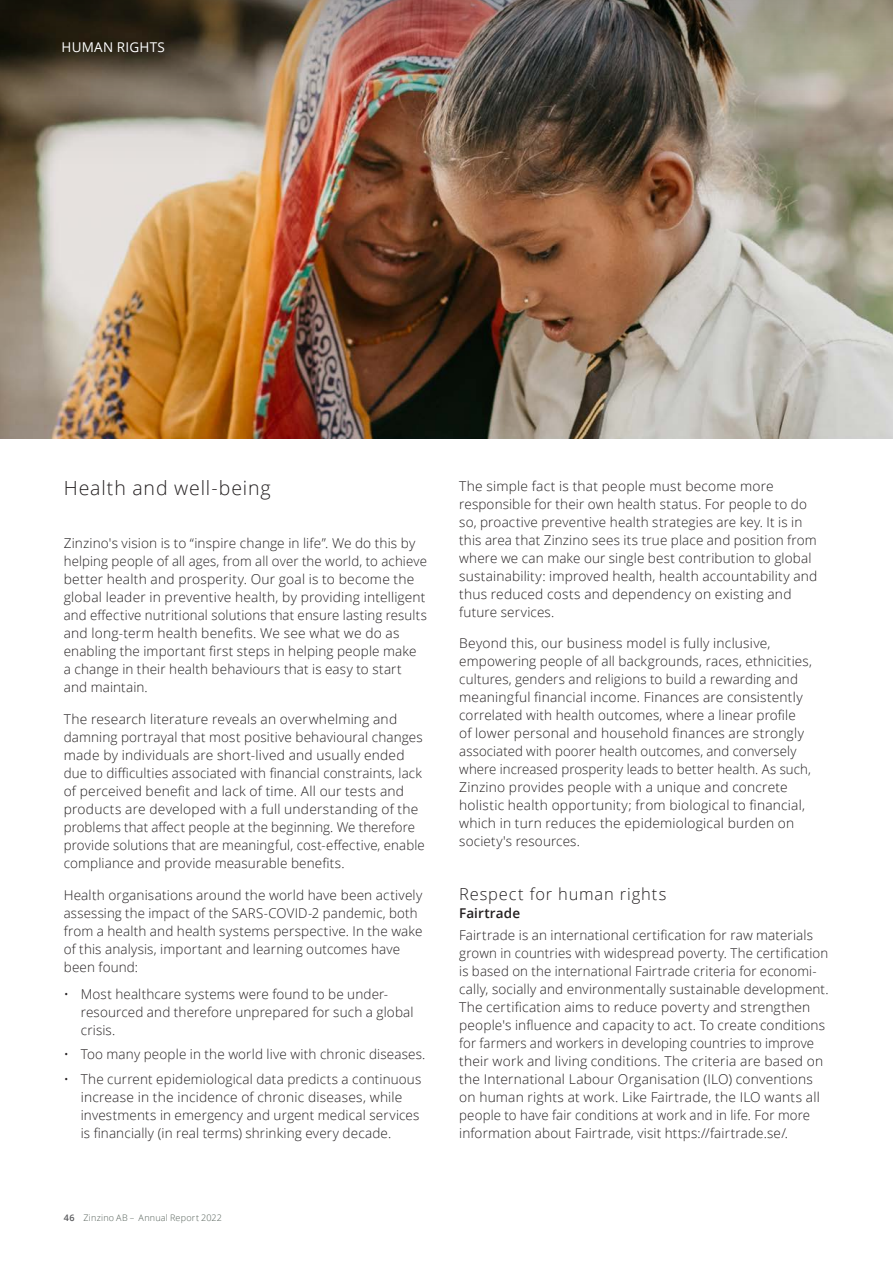
<style>
.page{position:relative;width:893px;height:1263px;background:#fff}
.page>*{position:absolute;margin:0;border:0;box-sizing:border-box;transform-origin:0 0}
.Sub-heading_13_15{font:300 19.5px "Open Sans";letter-spacing:.045em;color:#231f20}
.Sub-heading_11-14{font:300 16.5px "Open Sans";letter-spacing:.05em;color:#231f20}
.Body_copy_9_12{font:300 13.5px/18px "Open Sans";letter-spacing:.01em;color:#231f20}
.Body_copy_9_12-2{font:13.5px "Open Sans";letter-spacing:.02em;color:#fff}
.Sub-heading_9_12{font:600 13.5px "Open Sans";letter-spacing:.01em;color:#231f20}
.t1{font:300 9px "Open Sans";letter-spacing:.025em;color:#535f57}
.s1{font-weight:600;color:#57585a}
</style>
<div class="page">
<img style="left:0;top:175px;width:893px;height:263px">
<img style="left:0;top:0;width:893px;height:175px">
<p class="Body_copy_9_12-2" style="left:62px;top:37px;width:105px">HUMAN RIGHTS</p>
<p class="Sub-heading_13_15" style="left:64px;top:475px;width:208px">Health and well-being</p>
<p class="Body_copy_9_12" style="left:64px;top:534px;width:365px">Zinzino's vision is to “inspire change in life”. We do this by helping people of all ages, from all over the world, to achieve better health and prosperity. Our goal is to become the global leader in preventive health, by providing intelligent and effective nutritional solutions that ensure lasting results and long-term health benefits. We see what we do as enabling the important first steps in helping people make<br>a change in their health behaviours that is easy to start and maintain.</p>
<p class="Body_copy_9_12" style="left:64px;top:710px;width:362px">The research literature reveals an overwhelming and damning portrayal that most positive behavioural changes made by individuals are short-lived and usually ended due to difficulties associated with financial constraints, lack of perceived benefit and lack of time. All our tests and products are developed with a full understanding of the problems that affect people at the beginning. We therefore provide solutions that are meaningful, cost-effective, enable compliance and provide measurable benefits.</p>
<p class="Body_copy_9_12" style="left:64px;top:885px;width:360px">Health organisations around the world have been actively assessing the impact of the SARS-COVID-2 pandemic, both from a health and health systems perspective. In the wake of this analysis, important and learning outcomes have been found:</p>
<p class="Body_copy_9_12" style="left:81px;top:985px;width:334px;text-indent:-17px">• Most healthcare systems were found to be under&shy;resourced and therefore unprepared for such a global crisis.</p>
<p class="Body_copy_9_12" style="left:64px;top:1045px;width:363px">• Too many people in the world live with chronic diseases.</p>
<p class="Body_copy_9_12" style="left:81px;top:1069px;width:342px;text-indent:-17px">• The current epidemiological data predicts a continuous increase in the incidence of chronic diseases, while investments in emergency and urgent medical services is financially (in real terms) shrinking every decade.</p>
<p class="t1" style="left:64px;top:1211px;width:160px"><span class="s1">46</span> Zinzino AB – Annual Report 2022</p>
<p class="Body_copy_9_12" style="left:459px;top:477px;width:360px">The simple fact is that people must become more responsible for their own health status. For people to do so, proactive preventive health strategies are key. It is in this area that Zinzino sees its true place and position from where we can make our single best contribution to global sustainability: improved health, health accountability and thus reduced costs and dependency on existing and future services.</p>
<p class="Body_copy_9_12" style="left:459px;top:633px;width:354px">Beyond this, our business model is fully inclusive, empowering people of all backgrounds, races, ethnicities, cultures, genders and religions to build a rewarding and meaningful financial income. Finances are consistently correlated with health outcomes, where a linear profile<br>of lower personal and household finances are strongly associated with poorer health outcomes, and conversely where increased prosperity leads to better health. As such, Zinzino provides people with a unique and concrete holistic health opportunity; from biological to financial, which in turn reduces the epidemiological burden on society's resources.</p>
<p class="Sub-heading_11-14" style="left:459px;top:883px;width:209px">Respect for human rights</p>
<p class="Sub-heading_9_12" style="left:459px;top:904px;width:62px">Fairtrade</p>
<p class="Body_copy_9_12" style="left:459px;top:926px;width:371px">Fairtrade is an international certification for raw materials grown in countries with widespread poverty. The certification is based on the international Fairtrade criteria for economi&shy;cally, socially and environmentally sustainable development.<br>The certification aims to reduce poverty and strengthen people's influence and capacity to act. To create conditions for farmers and workers in developing countries to improve their work and living conditions. The criteria are based on the International Labour Organisation (ILO) conventions on human rights at work. Like Fairtrade, the ILO wants all people to have fair conditions at work and in life. For more information about Fairtrade, visit https://fairtrade.se/.</p>
</div>
